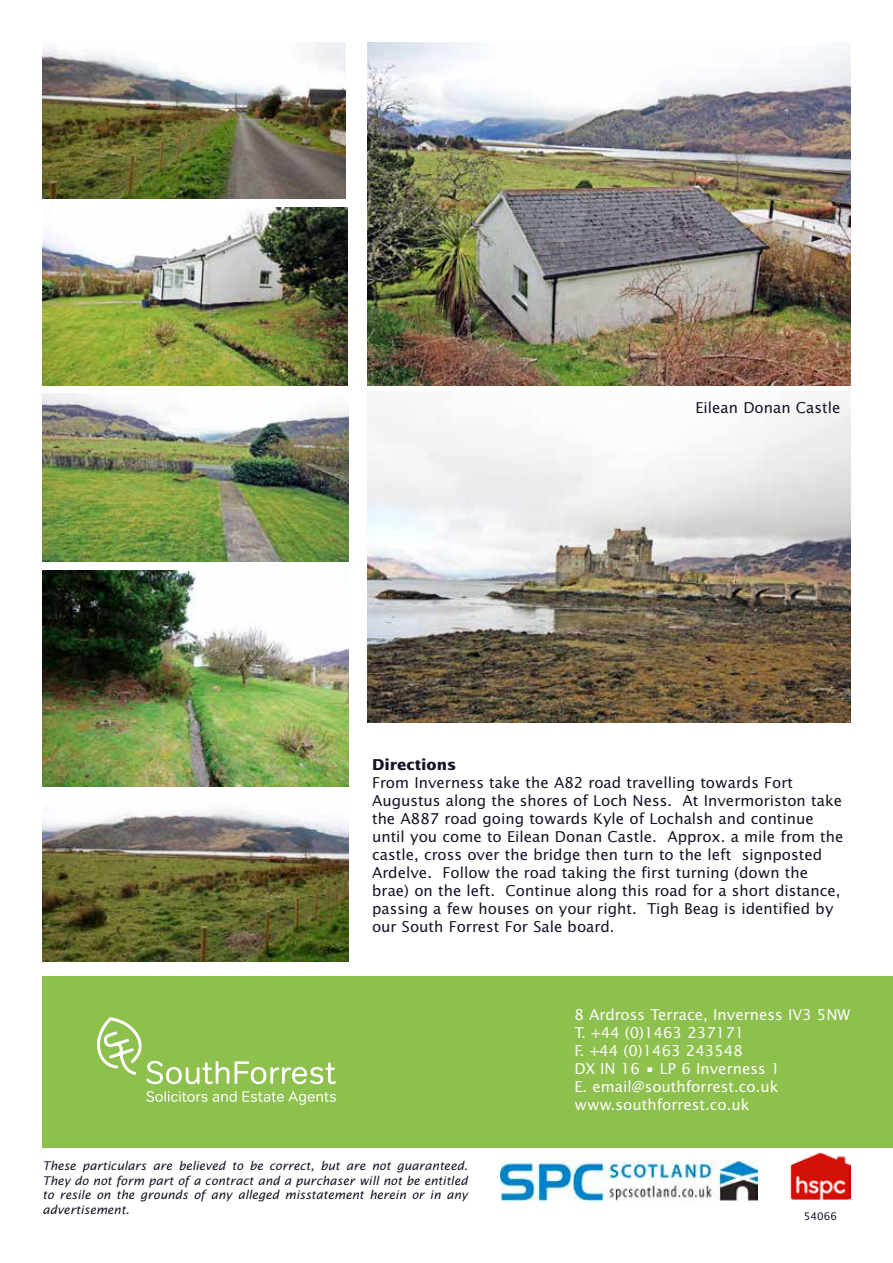
<style>
.page{position:relative;width:893px;height:1263px;background:#fff}
.page>*{position:absolute;margin:0;border:0;box-sizing:border-box;transform-origin:0 0}
.t1{font:15px/18px "Lucida Sans";color:#161226}
.t2{font:15px/18px "Lucida Sans";color:#fff}
.t3{font:700 15px "Lucida Sans";color:#161226}
.t4{font:italic 12px/14.4px "Lucida Sans";color:#161226;text-align:justify}
.t5{font:10.5px "Lucida Sans";color:#161226}
</style>
<div class="page">
<div style="left:43px;top:977px;width:850px;height:171px;background:#8dc04c"></div>
<svg style="left:97px;top:1017px;width:239px;height:67px"></svg>
<svg style="left:146px;top:1091px;width:61px;height:11px"></svg>
<svg style="left:213px;top:1091px;width:23px;height:11px"></svg>
<svg style="left:242px;top:1091px;width:94px;height:14px"></svg>
<img style="left:368px;top:399px;width:482px;height:324px">
<img style="left:790px;top:1152px;width:60px;height:47px">
<img style="left:501px;top:1160px;width:256px;height:40px">
<img style="left:43px;top:394px;width:305px;height:168px">
<img style="left:43px;top:810px;width:305px;height:152px">
<img style="left:368px;top:43px;width:482px;height:342px">
<img style="left:43px;top:570px;width:305px;height:216px">
<img style="left:43px;top:207px;width:304px;height:178px">
<img style="left:43px;top:43px;width:303px;height:156px">
<p class="t1" style="left:695px;top:398px;width:147px">Eilean Donan Castle</p>
<p class="t3" style="left:372px;top:755px;width:86px">Directions</p>
<p class="t1" style="left:372px;top:773px;width:473px">From Inverness take the A82 road travelling towards Fort Augustus along the shores of Loch Ness. At Invermoriston take the A887 road going towards Kyle of Lochalsh and continue until you come to Eilean Donan Castle. Approx. a mile from the castle, cross over the bridge then turn to the left signposted Ardelve. Follow the road taking the first turning (down the brae) on the left. Continue along this road for a short distance, passing a few houses on your right. Tigh Beag is identified by our South Forrest For Sale board.</p>
<p class="t4" style="left:43px;top:1159px;width:427px">These particulars are believed to be correct, but are not guaranteed.<br>They do not form part of a contract and a purchaser will not be entitled to resile on the grounds of any alleged misstatement herein or in any advertisement.</p>
<p class="t2" style="left:574px;top:1005px;width:277px">8 Ardross Terrace, Inverness IV3 5NW<br>T. +44 (0)1463 237171<br>F. +44 (0)1463 243548<br>DX IN 16 • LP 6 Inverness 1<br>E. email@southforrest.co.uk www.southforrest.co.uk</p>
<p class="t5" style="left:804px;top:1210px;width:35px">54066</p>
</div>
